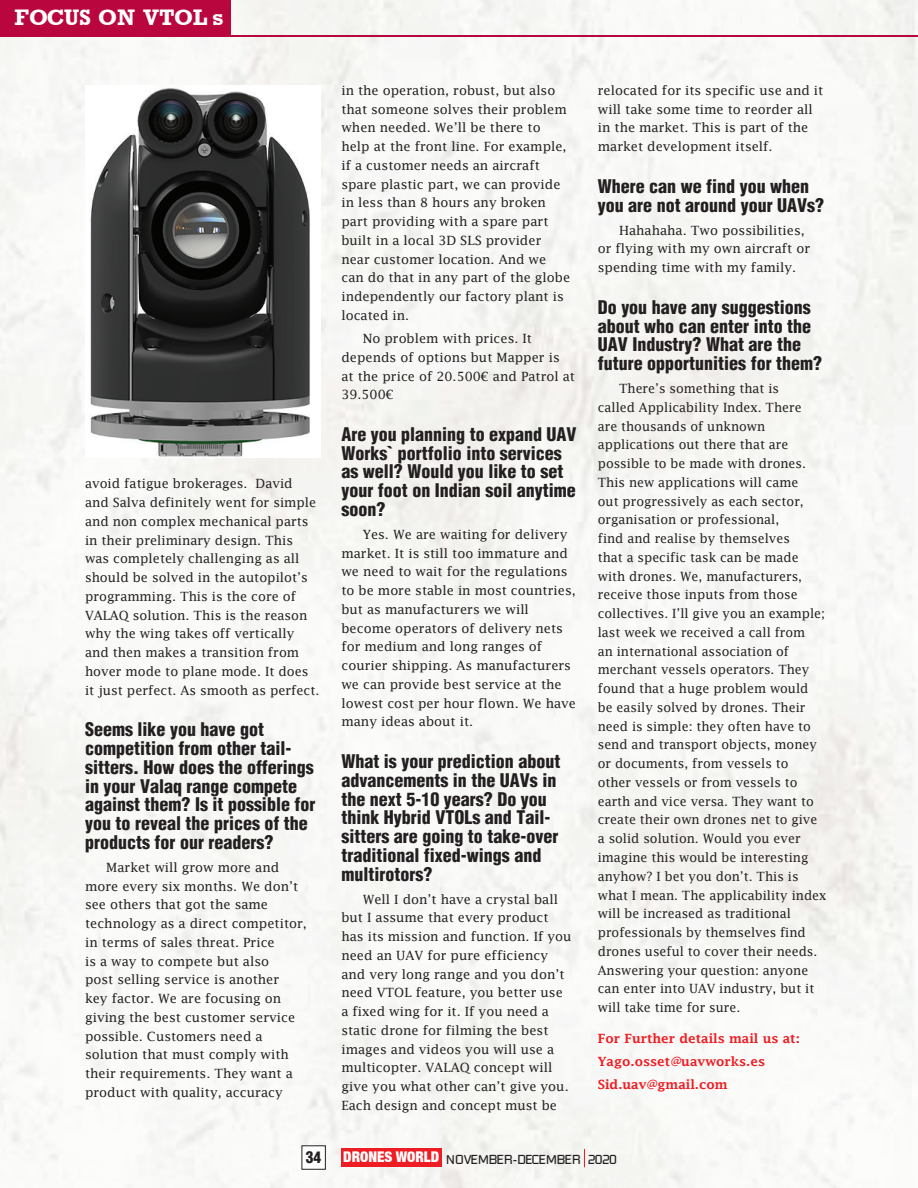
<style>
.page{position:relative;width:918px;height:1188px;background:#f7f8f6}
.page>*{position:absolute;margin:0;border:0;box-sizing:border-box;transform-origin:0 0}
.t1{font:700 22.5px "Astute S Si";color:#fff}
.t2{font:900 condensed 18px/18.8px "Context Black Condensed S Si";color:#231f20}
.t3{font:900 condensed 15.45px "Context Black Condensed S Si";color:#231f20}
.t4{font:12.75px/18.8px "Lucida Fax";color:#231f20}
.t5{font:600 12.75px/23px "Lucida Fax";color:#ee1d23}
.t6{font:12.75px "Shoestring S Si";color:#231f20}
.s1{font-family:"Context Reprise Black Cond S Si";font-weight:700;font-size:14.7px;color:#fff}
</style>
<div class="page">
<img style="left:85px;top:85px;width:235px;height:372px">
<div style="left:0;top:0;width:231px;height:37px;background:#ba063e"></div>
<hr style="left:0;top:35px;width:918px;height:2px;background:#ba063e">
<div style="left:341px;top:1149px;width:101px;height:18px;background:#ee1d23"></div>
<div style="left:302px;top:1146px;width:23px;height:23px;background:#fff"></div>
<div style="left:301px;top:1145px;width:25px;height:25px;border:1px solid #231f20"></div>
<svg style="left:584px;top:1149px;width:1px;height:18px"></svg>
<h1 class="t1" style="left:14px;top:4px;width:211px">FOCUS ON VTOL s</h1>
<p class="t4" style="left:85px;top:474px;width:236px">avoid fatigue brokerages. David and Salva definitely went for simple and non complex mechanical parts in their preliminary design. This was completely challenging as all should be solved in the autopilot’s programming. This is the core of VALAQ solution. This is the reason why the wing takes off vertically and then makes a transition from hover mode to plane mode. It does it just perfect. As smooth as perfect.</p>
<h2 class="t2" style="left:85px;top:720px;width:232px">Seems like you have got competition from other tail&shy;sitters. How does the offerings in your Valaq range compete against them? Is it possible for you to reveal the prices of the products for our readers?</h2>
<p class="t4" style="left:85px;top:858px;width:223px;text-indent:21px">Market will grow more and more every six months. We don’t see others that got the same technology as a direct competitor, in terms of sales threat. Price<br>is a way to compete but also<br>post selling service is another<br>key factor. We are focusing on giving the best customer service possible. Customers need a solution that must comply with their requirements. They want a product with quality, accuracy</p>
<p class="t4" style="left:341px;top:81px;width:230px">in the operation, robust, but also that someone solves their problem when needed. We’ll be there to help at the front line. For example, if a customer needs an aircraft spare plastic part, we can provide in less than 8 hours any broken part providing with a spare part built in a local 3D SLS provider near customer location. And we can do that in any part of the globe independently our factory plant is located in.</p>
<p class="t4" style="left:341px;top:329px;width:235px;text-indent:21px">No problem with prices. It depends of options but Mapper is at the price of 20.500€ and Patrol at<br>39.500€</p>
<h2 class="t2" style="left:341px;top:425px;width:237px">Are you planning to expand UAV<br>Works` portfolio into services as well? Would you like to set your foot on Indian soil anytime soon?</h2>
<p class="t4" style="left:341px;top:525px;width:236px;text-indent:21px">Yes. We are waiting for delivery market. It is still too immature and we need to wait for the regulations to be more stable in most countries, but as manufacturers we will become operators of delivery nets for medium and long ranges of courier shipping. As manufacturers we can provide best service at the lowest cost per hour flown. We have many ideas about it.</p>
<h2 class="t2" style="left:341px;top:752px;width:220px">What is your prediction about advancements in the UAVs in the next 5-10 years? Do you think Hybrid VTOLs and Tail&shy;sitters are going to take-over traditional fixed-wings and multirotors?</h2>
<p class="t4" style="left:341px;top:890px;width:232px;text-indent:21px">Well I don’t have a crystal ball but I assume that every product has its mission and function. If you need an UAV for pure efficiency and very long range and you don’t need VTOL feature, you better use a fixed wing for it. If you need a static drone for filming the best images and videos you will use a multicopter. VALAQ concept will give you what other can’t give you.<br>Each design and concept must be</p>
<p class="t4" style="left:598px;top:81px;width:227px">relocated for its specific use and it will take some time to reorder all in the market. This is part of the market development itself.</p>
<h2 class="t2" style="left:598px;top:177px;width:228px">Where can we find you when you are not around your UAVs?</h2>
<p class="t4" style="left:598px;top:221px;width:214px;text-indent:21px">Hahahaha. Two possibilities, or flying with my own aircraft or spending time with my family.</p>
<h2 class="t2" style="left:598px;top:298px;width:226px">Do you have any suggestions about who can enter into the<br>UAV Industry? What are the future opportunities for them?</h2>
<p class="t4" style="left:598px;top:379px;width:230px;text-indent:21px">There’s something that is<br>called Applicability Index. There<br>are thousands of unknown applications out there that are possible to be made with drones.<br>This new applications will came<br>out progressively as each sector, organisation or professional,<br>find and realise by themselves<br>that a specific task can be made with drones. We, manufacturers, receive those inputs from those collectives. I’ll give you an example; last week we received a call from<br>an international association of merchant vessels operators. They found that a huge problem would be easily solved by drones. Their need is simple: they often have to send and transport objects, money or documents, from vessels to<br>other vessels or from vessels to earth and vice versa. They want to create their own drones net to give a solid solution. Would you ever imagine this would be interesting anyhow? I bet you don’t. This is what I mean. The applicability index will be increased as traditional professionals by themselves find drones useful to cover their needs.<br>Answering your question: anyone can enter into UAV industry, but it will take time for sure.</p>
<p class="t5" style="left:598px;top:1027px;width:204px">For Further details mail us at:<br>Yago.osset@uavworks.es<br>Sid.uav@gmail.com</p>
<p class="t3" style="left:306px;top:1148px;width:17px">34</p>
<p class="t6" style="left:343px;top:1152px;width:275px"><span class="s1">DRONES WORLD</span> NOVEMBER-DECEMBER 2020</p>
</div>
